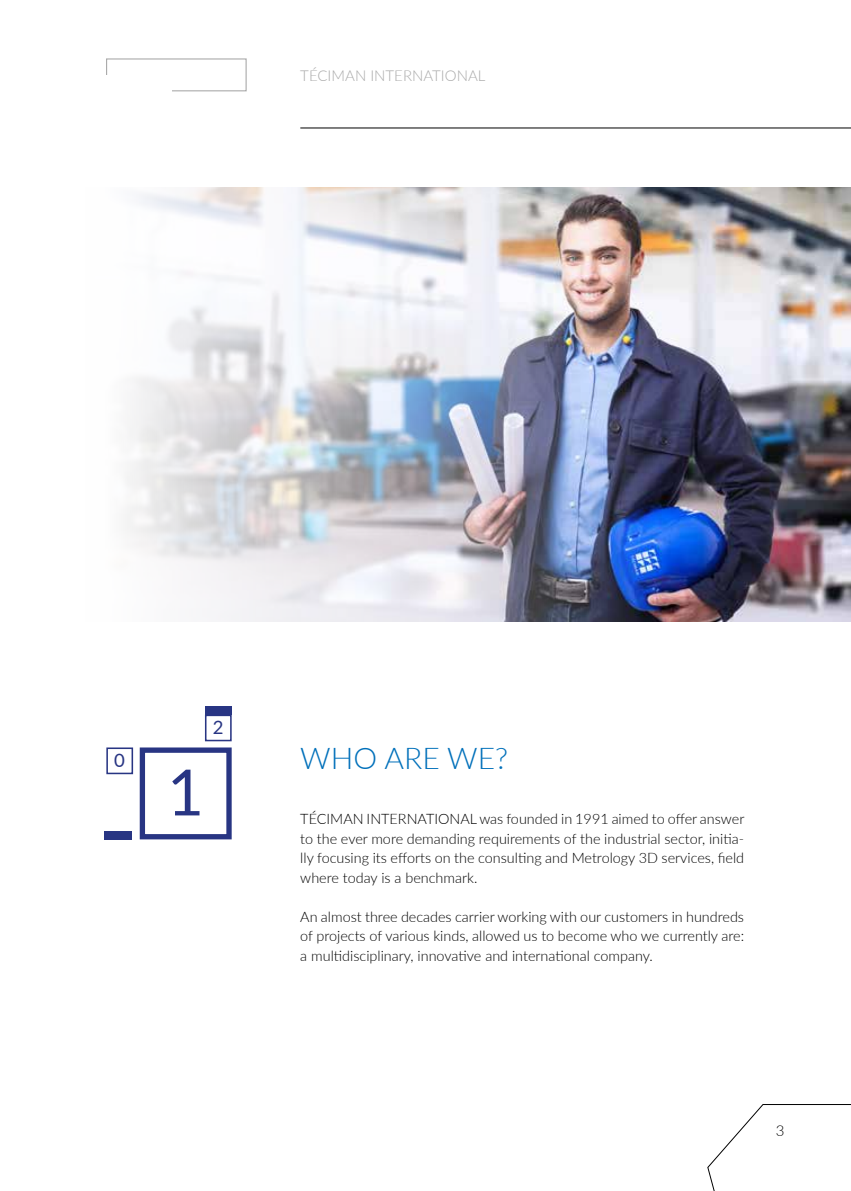
<style>
.page{position:relative;width:851px;height:1191px;background:#fff}
.page>*{position:absolute;margin:0;border:0;box-sizing:border-box;transform-origin:0 0}
.t1{font:63.75px "Lato";color:#283583}
.t2{font:300 30px "Lato";color:#0070ba}
.t3{font:18.6px "Lato";color:#283583}
.t4{font:300 15px "Lato";color:#aaa}
.t5{font:300 15px "Lato";color:#000}
.t6{font:300 14.4px/19.5px "Lato";color:#000;text-align:justify}
</style>
<div class="page">
<svg style="left:707px;top:1104px;width:143px;height:87px"></svg>
<img style="left:125px;top:187px;width:725px;height:434px">
<div style="left:106px;top:58px;width:140px;height:33px;background:#fff;border:1px solid #aaa"></div>
<div style="left:0;top:75px;width:172px;height:42px;background:#fff"></div>
<hr style="left:300px;top:128px;width:550px;height:1px;background:#000">
<div style="left:140px;top:747px;width:92px;height:92px;background:#fff;border:5px solid #283583"></div>
<div style="left:205px;top:714px;width:27px;height:27px;background:#fff;border:2px solid #283583"></div>
<div style="left:106px;top:747px;width:27px;height:27px;background:#fff;border:2px solid #283583"></div>
<div style="left:104px;top:831px;width:27px;height:8px;background:#283583"></div>
<div style="left:205px;top:706px;width:27px;height:8px;background:#283583"></div>
<p class="t4" style="left:300px;top:65px;width:187px">TÉCIMAN INTERNATIONAL</p>
<p class="t3" style="left:114px;top:747px;width:12px">0</p>
<h1 class="t1" style="left:167px;top:746px;width:38px">1</h1>
<p class="t3" style="left:213px;top:714px;width:12px">2</p>
<h2 class="t2" style="left:300px;top:737px;width:209px">WHO ARE WE?</h2>
<p class="t6" style="left:300px;top:808px;width:445px">TÉCIMAN INTERNATIONAL was founded in 1991 aimed to offer answer to the ever more demanding requirements of the industrial sector, initia&shy;lly focusing its efforts on the consulting and Metrology 3D services, field where today is a benchmark.</p>
<p class="t6" style="left:300px;top:906px;width:445px">An almost three decades carrier working with our customers in hundreds of projects of various kinds, allowed us to become who we currently are: a multidisciplinary, innovative and international company.</p>
<p class="t5" style="left:775px;top:1120px;width:10px">3</p>
</div>
